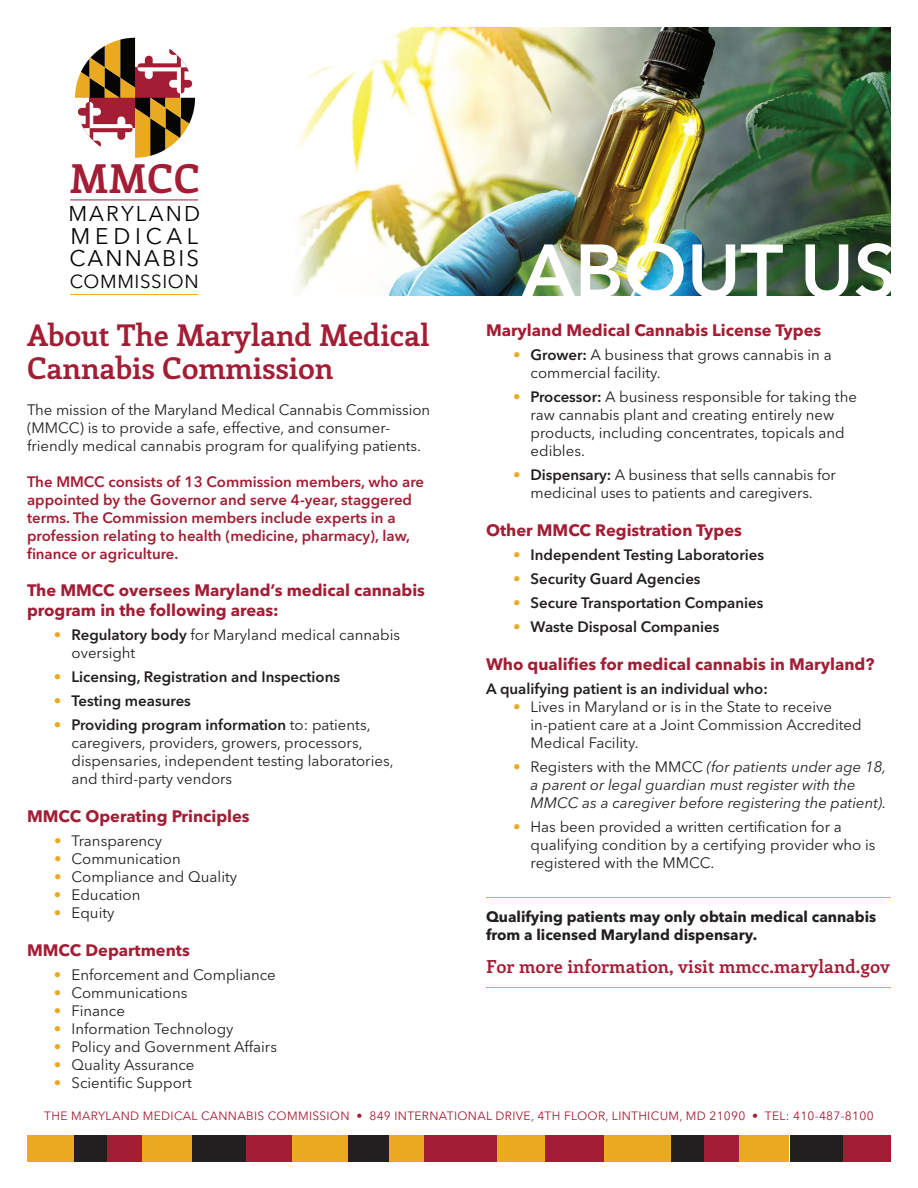
<style>
.page{position:relative;width:918px;height:1188px;background:#fff}
.page>*{position:absolute;margin:0;border:0;box-sizing:border-box;transform-origin:0 0}
.t1{font:600 75px "Avenir Next LT Pro";color:#fff}
.t2{font:700 39.9px "Enriqueta";color:#a31e35}
.t3{font:700 30px/33px "Enriqueta";letter-spacing:-.01em;color:#a31e35}
.t4{font:22.5px/22.5px "Avenir Next LT Pro";letter-spacing:.1em;color:#050504}
.t5{font:21.15px "Avenir Next LT Pro";letter-spacing:.1em;color:#050504}
.t6{font:18.75px "Avenir Next LT Pro";letter-spacing:.035em;color:#050504}
.t7{font:700 18px "Enriqueta";color:#a31e35}
.t8{font:700 16.5px/19.8px "Avenir Next LT Pro";color:#a31e35}
.t9{font:15px/18px "Avenir Next LT Pro";color:#231f20}
.t10{font:600 15px/18px "Avenir Next LT Pro";color:#a31e35}
.t11{font:600 15px "Avenir Next LT Pro";color:#231f20}
.t12{font:italic 15px/18px "Avenir Next LT Pro";color:#231f20}
.t13{font:700 15px/18px "Avenir Next LT Pro";color:#231f20}
.t14{font:12px "Avenir Next LT Pro";letter-spacing:.025em;color:#a31e35}
.s1{color:#eaaa20}
.s2{font-weight:600}
.s3{font-weight:400;color:#eaaa20}
.s4{font-style:normal;color:#eaaa20}
.s5{font-style:normal}
</style>
<div class="page">
<img style="left:70px;top:27px;width:821px;height:269px">
<div style="left:27px;top:1135px;width:54px;height:27px;background:#eaaa20"></div>
<div style="left:106px;top:1135px;width:38px;height:27px;background:#a31e35"></div>
<div style="left:142px;top:1135px;width:50px;height:27px;background:#eaaa20"></div>
<div style="left:193px;top:1135px;width:74px;height:27px;background:#231f20"></div>
<div style="left:246px;top:1135px;width:52px;height:27px;background:#a31e35"></div>
<div style="left:292px;top:1135px;width:71px;height:27px;background:#eaaa20"></div>
<div style="left:384px;top:1135px;width:50px;height:27px;background:#eaaa20"></div>
<div style="left:471px;top:1135px;width:78px;height:27px;background:#eaaa20"></div>
<div style="left:348px;top:1135px;width:41px;height:27px;background:#231f20"></div>
<div style="left:74px;top:1135px;width:33px;height:27px;background:#231f20"></div>
<div style="left:424px;top:1135px;width:73px;height:27px;background:#a31e35"></div>
<div style="left:545px;top:1135px;width:58px;height:27px;background:#a31e35"></div>
<div style="left:604px;top:1135px;width:75px;height:27px;background:#eaaa20"></div>
<div style="left:703px;top:1135px;width:38px;height:27px;background:#a31e35"></div>
<div style="left:740px;top:1135px;width:49px;height:27px;background:#eaaa20"></div>
<div style="left:790px;top:1135px;width:74px;height:27px;background:#231f20"></div>
<div style="left:844px;top:1135px;width:47px;height:27px;background:#a31e35"></div>
<div style="left:672px;top:1135px;width:32px;height:27px;background:#231f20"></div>
<hr style="left:486px;top:897px;width:405px;height:1px;background:#eaaa20">
<hr style="left:486px;top:987px;width:405px;height:1px;background:#eaaa20">
<svg style="left:75px;top:38px;width:120px;height:120px"></svg>
<hr style="left:70px;top:294px;width:128px;height:1px;background:#eaaa20">
<hr style="left:70px;top:199px;width:128px;height:1px;background:#a31e35">
<h2 class="t2" style="left:69px;top:150px;width:132px">MMCC</h2>
<h3 class="t5" style="left:68px;top:201px;width:133px">MARYLAND</h3>
<h3 class="t4" style="left:69px;top:224px;width:131px">MEDICAL<br>CANNABIS</h3>
<p class="t6" style="left:70px;top:271px;width:131px">COMMISSION</p>
<h3 class="t3" style="left:27px;top:317px;width:404px">About The Maryland Medical<br>Cannabis Commission</h3>
<p class="t9" style="left:27px;top:400px;width:405px">The mission of the Maryland Medical Cannabis Commission (MMCC) is to provide a safe, effective, and consumer&shy;friendly medical cannabis program for qualifying patients.</p>
<p class="t10" style="left:27px;top:472px;width:399px">The MMCC consists of 13 Commission members, who are appointed by the Governor and serve 4-year, staggered terms. The Commission members include experts in a profession relating to health (medicine, pharmacy), law, finance or agriculture.</p>
<p class="t8" style="left:27px;top:581px;width:400px">The MMCC oversees Maryland’s medical cannabis program in the following areas:</p>
<p class="t9" style="left:72px;top:626px;width:330px;text-indent:-18px"><span class="s1">•</span> <span class="s2">Regulatory body</span> for Maryland medical cannabis oversight</p>
<p class="t11" style="left:54px;top:668px;width:288px"><span class="s3">•</span> Licensing, Registration and Inspections</p>
<p class="t11" style="left:54px;top:692px;width:138px"><span class="s3">•</span> Testing measures</p>
<p class="t9" style="left:72px;top:716px;width:324px;text-indent:-18px"><span class="s1">•</span> <span class="s2">Providing program information</span> to: patients, caregivers, providers, growers, processors, dispensaries, independent testing laboratories, and third-party vendors</p>
<p class="t8" style="left:27px;top:806px;width:224px">MMCC Operating Principles</p>
<p class="t9" style="left:54px;top:832px;width:110px"><span class="s1">•</span> Transparency</p>
<p class="t9" style="left:54px;top:850px;width:128px"><span class="s1">•</span> Communication</p>
<p class="t9" style="left:54px;top:868px;width:185px"><span class="s1">•</span> Compliance and Quality</p>
<p class="t9" style="left:54px;top:886px;width:88px"><span class="s1">•</span> Education</p>
<p class="t9" style="left:54px;top:904px;width:62px"><span class="s1">•</span> Equity</p>
<p class="t8" style="left:27px;top:940px;width:164px">MMCC Departments</p>
<p class="t9" style="left:54px;top:965px;width:223px"><span class="s1">•</span> Enforcement and Compliance</p>
<p class="t9" style="left:54px;top:983px;width:135px"><span class="s1">•</span> Communications</p>
<p class="t9" style="left:54px;top:1001px;width:72px"><span class="s1">•</span> Finance</p>
<p class="t9" style="left:54px;top:1019px;width:181px"><span class="s1">•</span> Information Technology</p>
<p class="t9" style="left:54px;top:1037px;width:225px"><span class="s1">•</span> Policy and Government Affairs</p>
<p class="t9" style="left:54px;top:1055px;width:142px"><span class="s1">•</span> Quality Assurance</p>
<p class="t9" style="left:54px;top:1073px;width:139px"><span class="s1">•</span> Scientific Support</p>
<h1 class="t1" style="left:522px;top:226px;width:376px">ABOUT US</h1>
<p class="t8" style="left:486px;top:320px;width:337px">Maryland Medical Cannabis License Types</p>
<p class="t9" style="left:531px;top:346px;width:303px;text-indent:-18px"><span class="s1">•</span> <span class="s2">Grower:</span> A business that grows cannabis in a commercial facility.</p>
<p class="t9" style="left:531px;top:388px;width:328px;text-indent:-18px"><span class="s1">•</span> <span class="s2">Processor:</span> A business responsible for taking the raw cannabis plant and creating entirely new products, including concentrates, topicals and edibles.</p>
<p class="t9" style="left:513px;top:466px;width:324px;text-align:center"><span class="s1">•</span> <span class="s2">Dispensary:</span> A business that sells cannabis for medicinal uses to patients and caregivers.</p>
<p class="t8" style="left:486px;top:520px;width:258px">Other MMCC Registration Types</p>
<p class="t11" style="left:513px;top:546px;width:253px"><span class="s3">•</span> Independent Testing Laboratories</p>
<p class="t11" style="left:513px;top:570px;width:189px"><span class="s3">•</span> Security Guard Agencies</p>
<p class="t11" style="left:513px;top:594px;width:252px"><span class="s3">•</span> Secure Transportation Companies</p>
<p class="t11" style="left:513px;top:618px;width:208px"><span class="s3">•</span> Waste Disposal Companies</p>
<p class="t8" style="left:486px;top:654px;width:390px">Who qualifies for medical cannabis in Maryland?</p>
<p class="t11" style="left:486px;top:679px;width:283px">A qualifying patient is an individual who:</p>
<p class="t9" style="left:531px;top:698px;width:333px;text-indent:-18px"><span class="s1">•</span> Lives in Maryland or is in the State to receive in-patient care at a Joint Commission Accredited<br>Medical Facility.</p>
<p class="t12" style="left:531px;top:758px;width:357px;text-indent:-18px"><span class="s4">•</span> <span class="s5">Registers with the MMCC</span> (for patients under age 18, a parent or legal guardian must register with the<br>MMCC as a caregiver before registering the patient).</p>
<p class="t9" style="left:531px;top:818px;width:347px;text-indent:-18px"><span class="s1">•</span> Has been provided a written certification for a qualifying condition by a certifying provider who is registered with the MMCC.</p>
<p class="t13" style="left:486px;top:907px;width:392px">Qualifying patients may only obtain medical cannabis from a licensed Maryland dispensary.</p>
<p class="t7" style="left:486px;top:954px;width:406px">For more information, visit mmcc.maryland.gov</p>
<p class="t14" style="left:44px;top:1109px;width:831px">THE MARYLAND MEDICAL CANNABIS COMMISSION • 849 INTERNATIONAL DRIVE, 4TH FLOOR, LINTHICUM, MD 21090 • TEL: 410-487-8100</p>
</div>
